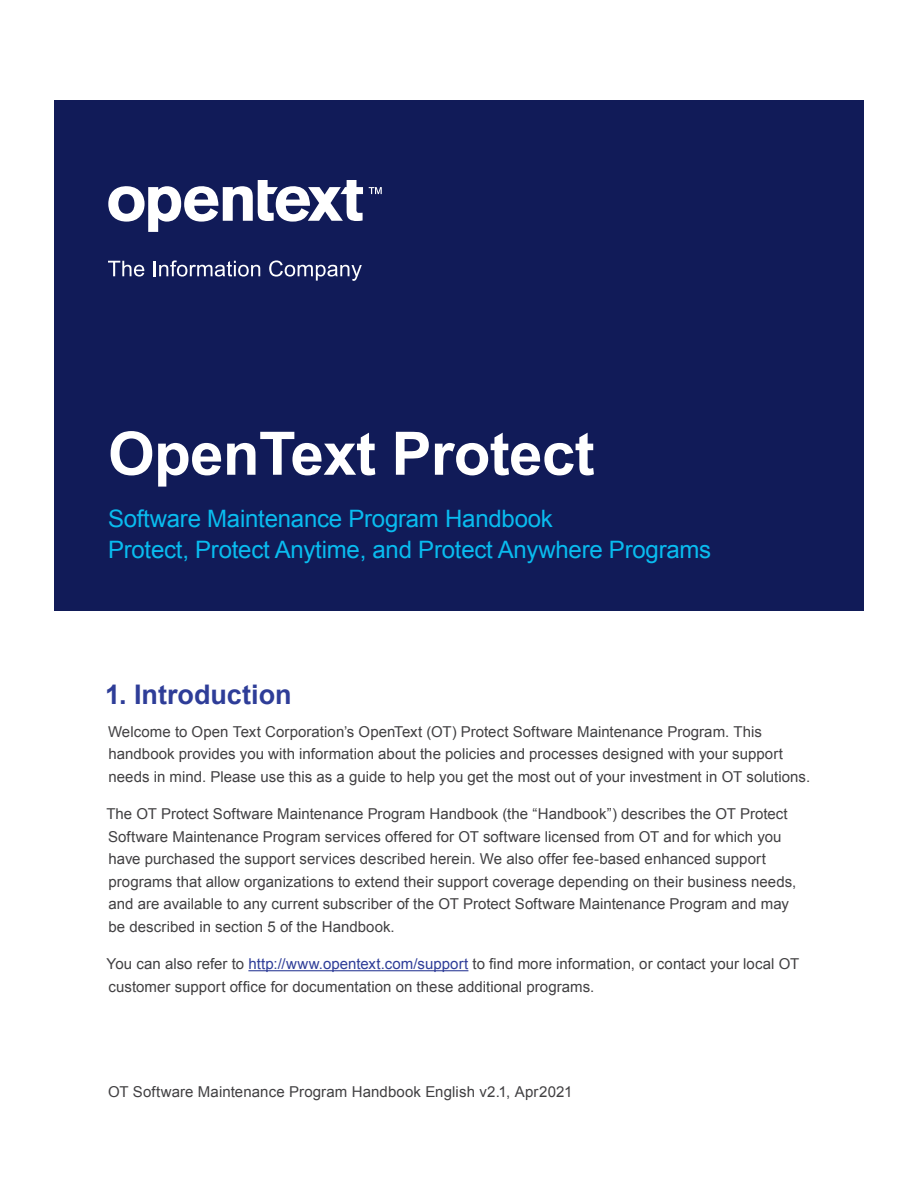
<style>
.page{position:relative;width:918px;height:1188px;background:#fff}
.page>*{position:absolute;margin:0;border:0;box-sizing:border-box;transform-origin:0 0}
.Title_Page_-_Main_Ti{font:700 60px "Arial";letter-spacing:-.01em;color:#fff}
.Body_-_Subhead1{font:700 27px "Arial";color:#2e3d98}
.TItle_Page_-_Subhead{font:24px "Arial";letter-spacing:-.01em;color:#09bcef}
.t1{font:15px/22.5px "Arial";letter-spacing:.005em;color:#414042}
.s1{color:#2e3d98}
</style>
<div class="page">
<div style="left:54px;top:100px;width:810px;height:511px;background:#111b58"></div>
<svg style="left:369px;top:187px;width:13px;height:7px"></svg>
<svg style="left:108px;top:180px;width:255px;height:52px"></svg>
<svg style="left:108px;top:261px;width:36px;height:16px"></svg>
<svg style="left:154px;top:260px;width:106px;height:17px"></svg>
<svg style="left:269px;top:260px;width:93px;height:21px"></svg>
<hr style="left:248px;top:970px;width:220px;height:1px;background:#2e3d98">
<h1 class="Title_Page_-_Main_Ti" style="left:108px;top:414px;width:488px">OpenText Protect</h1>
<h2 class="TItle_Page_-_Subhead" style="left:108px;top:502px;width:446px">Software Maintenance Program Handbook</h2>
<h2 class="TItle_Page_-_Subhead" style="left:108px;top:534px;width:605px">Protect, Protect Anytime, and Protect Anywhere Programs</h2>
<h3 class="Body_-_Subhead1" style="left:105px;top:676px;width:188px">1. Introduction</h3>
<p class="t1" style="left:108px;top:720px;width:704px">Welcome to Open Text Corporation’s OpenText (OT) Protect Software Maintenance Program. This handbook provides you with information about the policies and processes designed with your support needs in mind. Please use this as a guide to help you get the most out of your investment in OT solutions.</p>
<p class="t1" style="left:106px;top:803px;width:692px">The OT Protect Software Maintenance Program Handbook (the “Handbook”) describes the OT Protect Software Maintenance Program services offered for OT software licensed from OT and for which you have purchased the support services described herein. We also offer fee-based enhanced support programs that allow organizations to extend their support coverage depending on their business needs, and are available to any current subscriber of the OT Protect Software Maintenance Program and may be described in section 5 of the Handbook.</p>
<p class="t1" style="left:107px;top:953px;width:694px">You can also refer to <span class="s1">http://www.opentext.com/support</span> to find more information, or contact your local OT customer support office for documentation on these additional programs.</p>
<p class="t1" style="left:108px;top:1081px;width:466px">OT Software Maintenance Program Handbook English v2.1, Apr2021</p>
</div>
